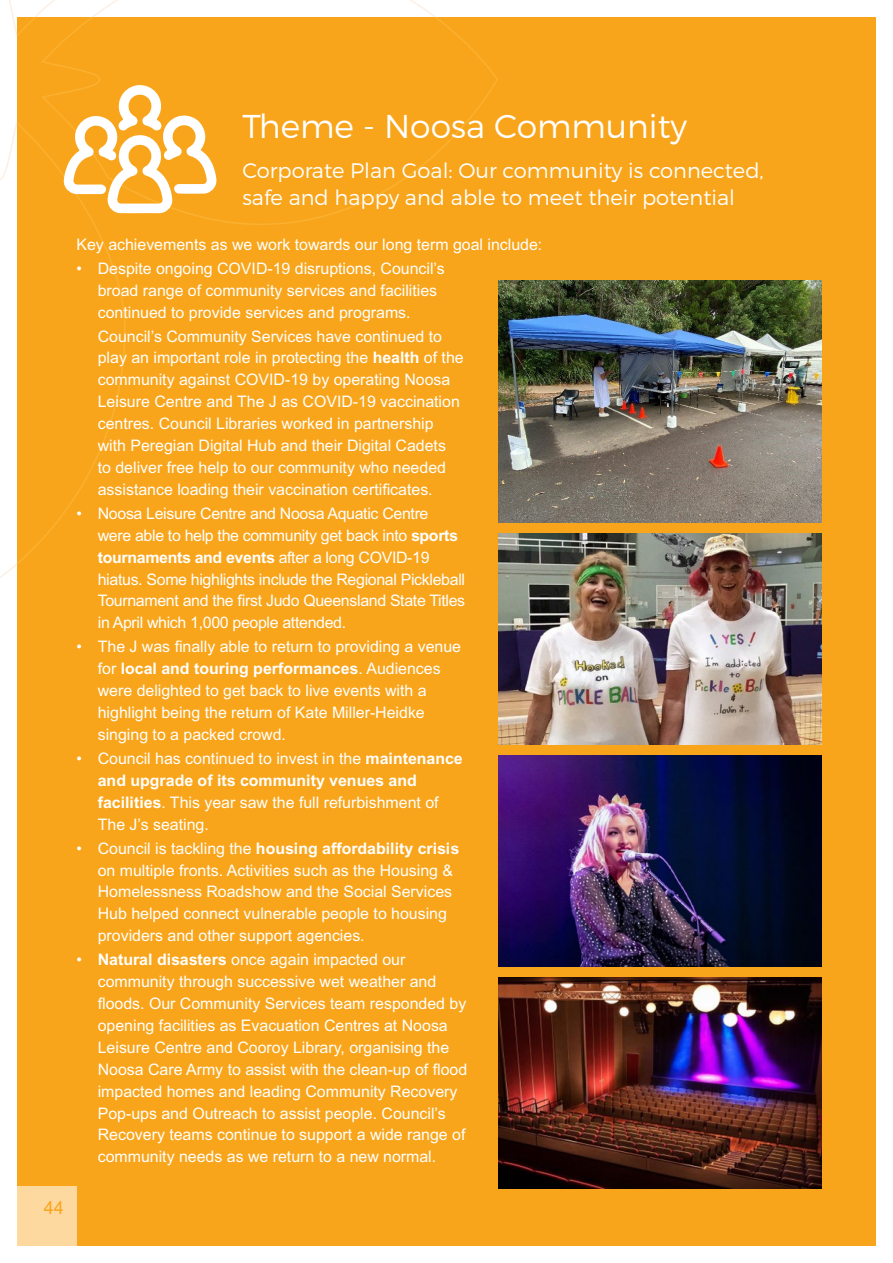
<style>
.page{position:relative;width:893px;height:1263px;background:#fff}
.page>*{position:absolute;margin:0;border:0;box-sizing:border-box;transform-origin:0 0}
.t1{font:300 33px "Montserrat";color:#fff}
.t2{font:300 21px/27px "Montserrat";color:#fff}
.t3{font:18px "Arial MT Std";color:#f9a51b}
.t4{font:15.9px/21.9px "Arial MT Std";color:#fff}
.t5{font:15.9px/21.9px "Arial MT Std";letter-spacing:-.02em;color:#fff}
.s1{font-weight:700}
</style>
<div class="page">
<div style="left:17px;top:17px;width:859px;height:1229px;background:#f9a51b"></div>
<img style="left:499px;top:280px;width:322px;height:243px">
<img style="left:498px;top:533px;width:323px;height:212px">
<img style="left:498px;top:755px;width:323px;height:212px">
<img style="left:498px;top:977px;width:323px;height:212px">
<div style="left:17px;top:1186px;width:60px;height:60px;background:#fdd89f"></div>
<svg style="left:0;top:0;width:499px;height:580px"></svg>
<svg style="left:63px;top:85px;width:154px;height:128px"></svg>
<p class="t3" style="left:44px;top:1197px;width:22px">44</p>
<h1 class="t1" style="left:242px;top:106px;width:446px">Theme - Noosa Community</h1>
<h2 class="t2" style="left:242px;top:156px;width:523px">Corporate Plan Goal: Our community is connected, safe and happy and able to meet their potential</h2>
<p class="t4" style="left:77px;top:233px;width:467px">Key achievements as we work towards our long term goal include:</p>
<p class="t4" style="left:98px;top:257px;width:348px;text-indent:-21px">• Despite ongoing COVID-19 disruptions, Council’s broad range of community services and facilities continued to provide services and programs.</p>
<p class="t4" style="left:98px;top:325px;width:367px">Council’s Community Services have continued to play an important role in protecting the <span class="s1">health</span> of the community against COVID-19 by operating Noosa Leisure Centre and The J as COVID-19 vaccination centres. Council Libraries worked in partnership with Peregian Digital Hub and their Digital Cadets<br>to deliver free help to our community who needed assistance loading their vaccination certificates.</p>
<p class="t5" style="left:98px;top:502px;width:369px;text-indent:-21px">• Noosa Leisure Centre and Noosa Aquatic Centre were able to help the community get back into <span class="s1">sports tournaments and events</span> after a long COVID-19 hiatus. Some highlights include the Regional Pickleball Tournament and the first Judo Queensland State Titles in April which 1,000 people attended.</p>
<p class="t4" style="left:98px;top:636px;width:365px;text-indent:-21px">• The J was finally able to return to providing a venue for <span class="s1">local and touring performances</span>. Audiences were delighted to get back to live events with a highlight being the return of Kate Miller-Heidke singing to a packed crowd.</p>
<p class="t4" style="left:98px;top:747px;width:366px;text-indent:-21px">• Council has continued to invest in the <span class="s1">maintenance and upgrade of its community venues and facilities</span>. This year saw the full refurbishment of The J’s seating.</p>
<p class="t4" style="left:98px;top:837px;width:363px;text-indent:-21px">• Council is tackling the <span class="s1">housing affordability crisis </span>on multiple fronts. Activities such as the Housing &amp; Homelessness Roadshow and the Social Services Hub helped connect vulnerable people to housing providers and other support agencies.</p>
<p class="t4" style="left:98px;top:949px;width:371px;text-indent:-21px">• <span class="s1">Natural disasters</span> once again impacted our community through successive wet weather and floods. Our Community Services team responded by opening facilities as Evacuation Centres at Noosa Leisure Centre and Cooroy Library, organising the Noosa Care Army to assist with the clean-up of flood impacted homes and leading Community Recovery Pop-ups and Outreach to assist people. Council’s Recovery teams continue to support a wide range of community needs as we return to a new normal.</p>
</div>
